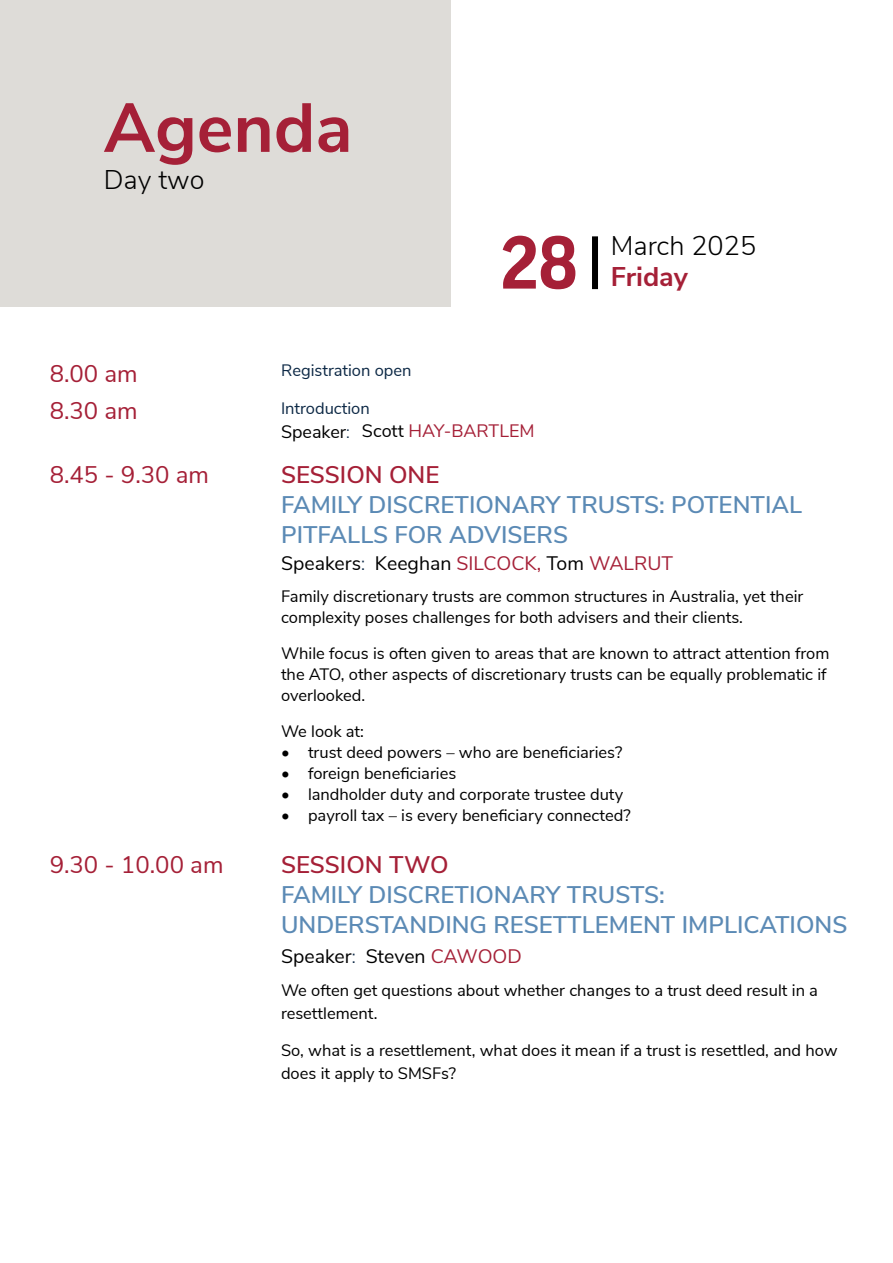
<style>
.page{position:relative;width:893px;height:1263px;background:#fff}
.page>*{position:absolute;margin:0;border:0;box-sizing:border-box;transform-origin:0 0}
.t1{font:700 72px "Good Pro";color:#a52037}
.t2{font:700 69px "Nunito Sans";color:#a52037}
.t3{font:300 27px "Nunito Sans";color:#000}
.t4{font:700 27px "Nunito Sans";color:#a52037}
.t5{font:600 24px/30px "Nunito Sans";color:#5b8ab5}
.t6{font:24px "Nunito Sans";color:#a52037}
.t7{font:600 24px "Nunito Sans";color:#a52037}
.t8{font:19.5px "Nunito Sans";color:#000}
.t9{font:18px "Nunito Sans";color:#000}
.t10{font:16.5px/21px "Nunito Sans";color:#000}
.t11{font:16.5px "Nunito Sans";color:#0c2845}
.s1{font-family:"Good Pro";font-weight:300;color:#0c2845}
.s2{color:#a52037}
</style>
<div class="page">
<div style="left:0;top:0;width:451px;height:306px;background:#dedcd8"></div>
<div style="left:592px;top:236px;width:6px;height:53px;background:#000"></div>
<h2 class="t2" style="left:104px;top:77px;width:250px">Agenda</h2>
<h3 class="t3" style="left:104px;top:160px;width:102px">Day two</h3>
<h3 class="t6" style="left:50px;top:356px;width:90px">8.00 am</h3>
<p class="t11" style="left:281px;top:359px;width:132px">Registration open</p>
<h1 class="t1" style="left:500px;top:222px;width:79px">28</h1>
<h3 class="t6" style="left:50px;top:393px;width:90px">8.30 am</h3>
<p class="t11" style="left:281px;top:396px;width:90px">Introduction</p>
<p class="t9" style="left:281px;top:418px;width:255px">Speaker<span class="s1">:</span> Scott <span class="s2">HAY-BARTLEM</span></p>
<h3 class="t3" style="left:611px;top:226px;width:147px">March 2025</h3>
<h3 class="t4" style="left:611px;top:257px;width:79px">Friday</h3>
<h3 class="t6" style="left:50px;top:457px;width:161px">8.45 - 9.30 am</h3>
<h3 class="t7" style="left:281px;top:457px;width:160px">SESSION ONE</h3>
<h3 class="t5" style="left:281px;top:488px;width:523px">FAMILY DISCRETIONARY TRUSTS: POTENTIAL<br>PITFALLS FOR ADVISERS</h3>
<h3 class="t6" style="left:50px;top:847px;width:175px">9.30 - 10.00 am</h3>
<p class="t8" style="left:281px;top:549px;width:394px">Speakers<span class="s1">:</span> Keeghan <span class="s2">SILCOCK,</span> Tom <span class="s2">WALRUT</span></p>
<p class="t10" style="left:281px;top:585px;width:524px">Family discretionary trusts are common structures in Australia, yet their complexity poses challenges for both advisers and their clients.</p>
<p class="t10" style="left:281px;top:642px;width:550px">While focus is often given to areas that are known to attract attention from the ATO, other aspects of discretionary trusts can be equally problematic if overlooked.</p>
<p class="t10" style="left:281px;top:720px;width:84px">We look at:</p>
<p class="t10" style="left:281px;top:741px;width:343px">• trust deed powers – who are beneficiaries?</p>
<p class="t10" style="left:281px;top:762px;width:177px">• foreign beneficiaries</p>
<p class="t10" style="left:281px;top:783px;width:344px">• landholder duty and corporate trustee duty</p>
<p class="t10" style="left:281px;top:804px;width:351px">• payroll tax – is every beneficiary connected?</p>
<h3 class="t7" style="left:281px;top:847px;width:169px">SESSION TWO</h3>
<h3 class="t5" style="left:281px;top:878px;width:568px">FAMILY DISCRETIONARY TRUSTS:<br>UNDERSTANDING RESETTLEMENT IMPLICATIONS</h3>
<p class="t8" style="left:281px;top:942px;width:242px">Speaker<span class="s1">:</span> Steven <span class="s2">CAWOOD</span></p>
<p class="t10" style="left:281px;top:978px;width:538px;line-height:22.5px">We often get questions about whether changes to a trust deed result in a resettlement.</p>
<p class="t10" style="left:281px;top:1038px;width:558px;line-height:22.5px">So, what is a resettlement, what does it mean if a trust is resettled, and how does it apply to SMSFs?</p>
</div>
